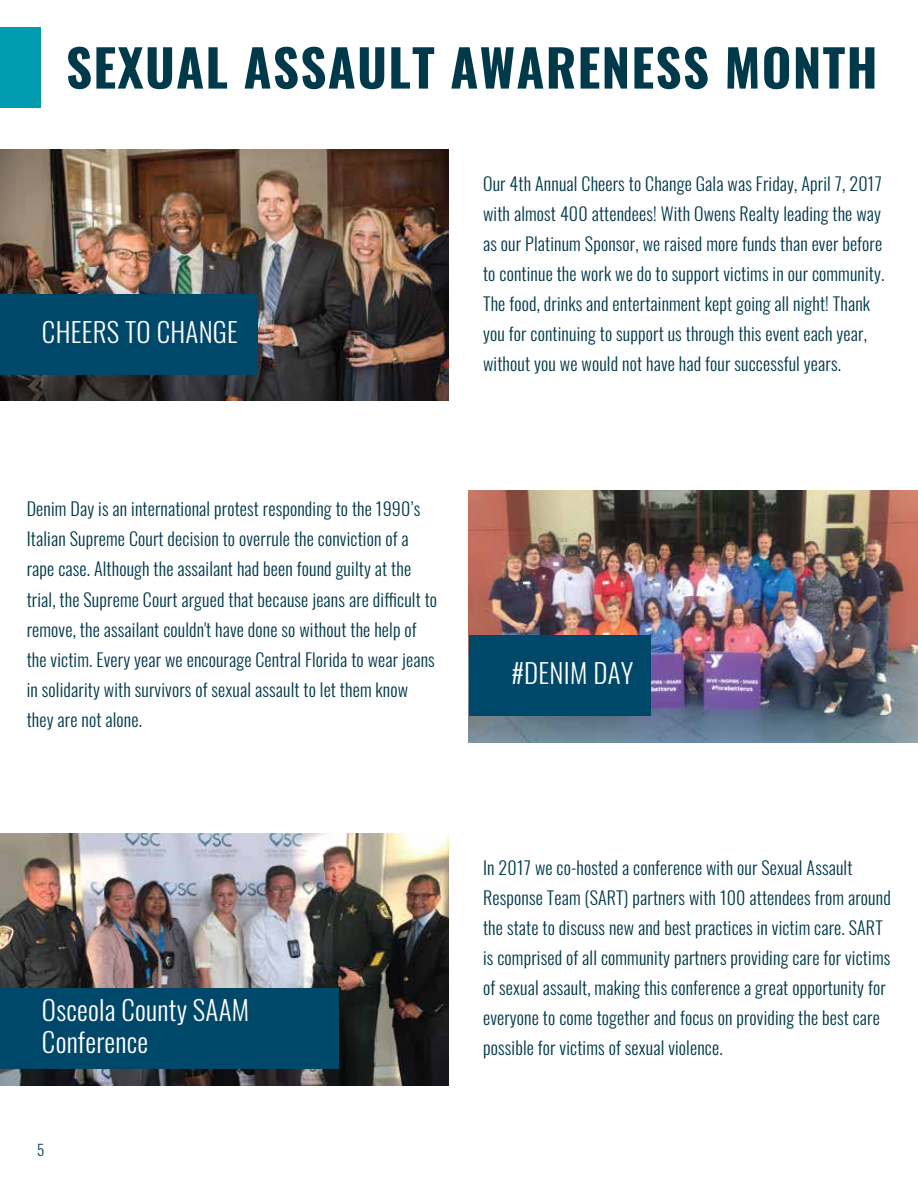
<style>
.page{position:relative;width:918px;height:1188px;background:#fff}
.page>*{position:absolute;margin:0;border:0;box-sizing:border-box;transform-origin:0 0}
.t1{font:700 51px "Oswald";letter-spacing:.025em;color:#00394a}
.t2{font:300 27px/32.4px "Oswald";letter-spacing:.01em;color:#fff}
.t3{font:300 18px/30px "Oswald";letter-spacing:.01em;color:#00394a}
.t4{font:300 15px "Oswald";color:#00394a}
</style>
<div class="page">
<img style="left:0;top:834px;width:449px;height:251px">
<div style="left:0;top:27px;width:41px;height:81px;background:#009bae"></div>
<div style="left:0;top:988px;width:338px;height:81px;background:#00486a"></div>
<img style="left:469px;top:491px;width:449px;height:252px">
<div style="left:469px;top:636px;width:181px;height:80px;background:#00486a"></div>
<img style="left:0;top:149px;width:449px;height:252px">
<div style="left:0;top:294px;width:257px;height:81px;background:#00486a"></div>
<h1 class="t1" style="left:66px;top:41px;width:813px">SEXUAL ASSAULT AWARENESS MONTH</h1>
<h2 class="t2" style="left:42px;top:312px;width:198px">CHEERS TO CHANGE</h2>
<p class="t3" style="left:483px;top:166px;width:403px">Our 4th Annual Cheers to Change Gala was Friday, April 7, 2017 with almost 400 attendees! With Owens Realty leading the way as our Platinum Sponsor, we raised more funds than ever before to continue the work we do to support victims in our community.<br>The food, drinks and entertainment kept going all night! Thank you for continuing to support us through this event each year, without you we would not have had four successful years.</p>
<p class="t3" style="left:27px;top:492px;width:412px">Denim Day is an international protest responding to the 1990’s Italian Supreme Court decision to overrule the conviction of a rape case. Although the assailant had been found guilty at the trial, the Supreme Court argued that because jeans are difficult to remove, the assailant couldn't have done so without the help of the victim. Every year we encourage Central Florida to wear jeans in solidarity with survivors of sexual assault to let them know they are not alone.</p>
<h2 class="t2" style="left:511px;top:654px;width:124px">#DENIM DAY</h2>
<h2 class="t2" style="left:42px;top:991px;width:209px">Osceola County SAAM<br>Conference</h2>
<p class="t4" style="left:37px;top:1136px;width:9px">5</p>
<p class="t3" style="left:483px;top:850px;width:409px">In 2017 we co-hosted a conference with our Sexual Assault Response Team (SART) partners with 100 attendees from around the state to discuss new and best practices in victim care. SART is comprised of all community partners providing care for victims of sexual assault, making this conference a great opportunity for everyone to come together and focus on providing the best care possible for victims of sexual violence.</p>
</div>
